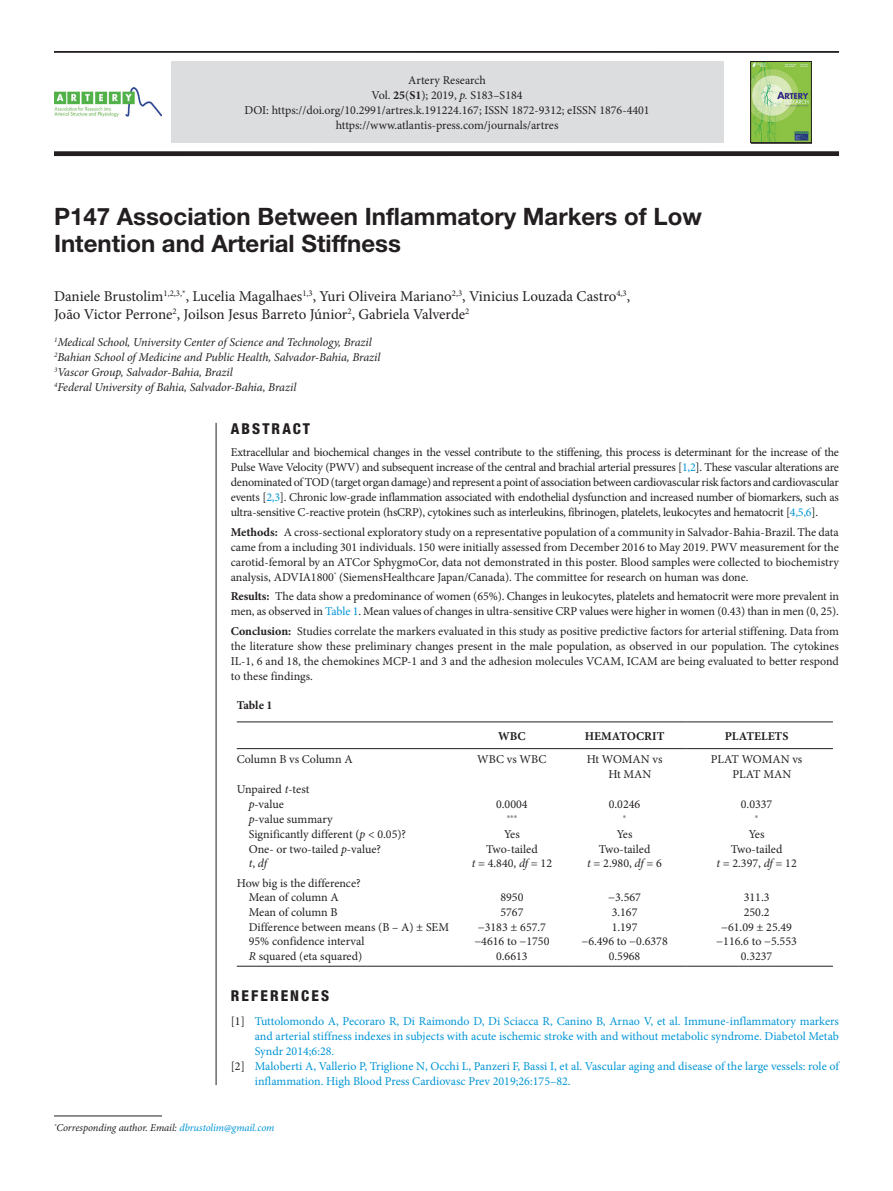
<style>
.page{position:relative;width:893px;height:1191px;background:#fff}
.page>*{position:absolute;margin:0;border:0;box-sizing:border-box;transform-origin:0 0}
.article_title{font:700 24px/27px "Helvetica Neue LT Std";color:#231f20}
.author_name{font:15px/18px "Minion Pro";color:#231f20}
.article_info{font:800 condensed 15px "Helvetica Neue LT Std";letter-spacing:.14em;color:#231f20}
.abstract{font:800 condensed 15px "Helvetica Neue LT Std";letter-spacing:.14em;color:#231f20}
.abstract_text{font:12px/15px "Minion Pro";letter-spacing:-.01em;color:#231f20;text-align:justify}
.table-body{font:12px/15px "Minion Pro";color:#231f20}
.Ref_text{font:12px/15px "Minion Pro";color:#0095d5;text-align:justify}
.author-affil{font:italic 12px "Minion Pro";letter-spacing:-.005em;color:#231f20}
.table-col-head{font:700 12px "Minion Pro";color:#231f20}
.table-title{font:700 12px "Minion Pro";letter-spacing:-.005em;color:#231f20}
.table-body-2{font:italic 12px "Minion Pro";color:#231f20}
.corres_author{font:italic 10.5px "Minion Pro";letter-spacing:-.01em;color:#231f20}
.s1{font-weight:700}
.s2{font-style:italic}
.s3{color:#0095d5}
.s4{font-style:normal}
.s5{color:#231f20}
</style>
<div class="page">
<img style="left:54px;top:88px;width:108px;height:28px">
<hr style="left:54px;top:51px;width:785px;height:2px;background:#231f20">
<div style="left:54px;top:151px;width:785px;height:5px;background:#231f20"></div>
<div style="left:171px;top:62px;width:552px;height:81px;background:#dcdddf"></div>
<div style="left:751px;top:62px;width:61px;height:81px;background:#231f20;opacity:.55"></div>
<div style="left:751px;top:61px;width:60px;height:82px;border:1px solid #231f20"></div>
<hr style="left:237px;top:721px;width:224px;height:1px;background:#231f20">
<hr style="left:461px;top:721px;width:108px;height:1px;background:#231f20">
<hr style="left:569px;top:721px;width:117px;height:1px;background:#231f20">
<hr style="left:686px;top:721px;width:147px;height:1px;background:#231f20">
<hr style="left:237px;top:965px;width:224px;height:1px;background:#231f20">
<hr style="left:461px;top:965px;width:108px;height:1px;background:#231f20">
<hr style="left:569px;top:965px;width:117px;height:1px;background:#231f20">
<hr style="left:686px;top:965px;width:147px;height:1px;background:#231f20">
<hr style="left:461px;top:748px;width:108px;height:1px;background:#231f20">
<hr style="left:569px;top:748px;width:117px;height:1px;background:#231f20">
<hr style="left:686px;top:748px;width:147px;height:1px;background:#231f20">
<hr style="left:237px;top:748px;width:224px;height:1px;background:#231f20">
<hr style="left:216px;top:423px;width:1px;height:662px;background:#231f20">
<hr style="left:54px;top:1115px;width:108px;height:1px;background:#231f20">
<p class="abstract_text" style="left:371px;top:73px;width:153px;text-align:center">Artery Research<br>Vol. <span class="s1">25</span>(<span class="s1">S1</span>); 2019, <span class="s2">p.</span> S183–S184</p>
<p class="abstract_text" style="left:244px;top:103px;width:407px;text-align:center">DOI: https://doi.org/10.2991/artres.k.191224.167; ISSN 1872-9312; eISSN 1876-4401 https://www.atlantis-press.com/journals/artres</p>
<p class="abstract_text" style="left:370px;top:88px;width:156px">Vol. <span class="s1">0</span>(<span class="s1">0</span>); Month (2019), <span class="s2">pp.</span> 0–0</p>
<p class="abstract_text" style="left:447px;top:103px;width:33px">03 003</p>
<p class="article_title" style="left:54px;top:202px;width:649px">P147 Association Between Inflammatory Markers of Low<br>Intention and Arterial Stiffness</p>
<p class="author_name" style="left:54px;top:288px;width:578px">Daniele Brustolim<sup>1,2,3,*</sup>, Lucelia Magalhaes<sup>1,3</sup>, Yuri Oliveira Mariano<sup>2,3</sup>, Vinicius Louzada Castro<sup>4,3</sup>,<br>João Victor Perrone<sup>2</sup>, Joilson Jesus Barreto Júnior<sup>2</sup>, Gabriela Valverde<sup>2</sup></p>
<p class="author-affil" style="left:54px;top:334px;width:319px"><sup>1</sup>Medical School, University Center of Science and Technology, Brazil</p>
<p class="author-affil" style="left:54px;top:349px;width:328px"><sup>2</sup>Bahian School of Medicine and Public Health, Salvador-Bahia, Brazil</p>
<p class="author-affil" style="left:54px;top:364px;width:180px"><sup>3</sup>Vascor Group, Salvador-Bahia, Brazil</p>
<p class="author-affil" style="left:54px;top:379px;width:244px"><sup>4</sup>Federal University of Bahia, Salvador-Bahia, Brazil</p>
<p class="abstract" style="left:231px;top:419px;width:81px">ABSTRACT</p>
<p class="abstract_text" style="left:231px;top:445px;width:610px">Extracellular and biochemical changes in the vessel contribute to the stiffening, this process is determinant for the increase of the Pulse Wave Velocity (PWV) and subsequent increase of the central and brachial arterial pressures [<span class="s3">1,2</span>]. These vascular alterations are denominated of TOD (target organ damage) and represent a point of association between cardiovascular risk factors and cardiovascular events [<span class="s3">2,3</span>]. Chronic low-grade inflammation associated with endothelial dysfunction and increased number of biomarkers, such as ultra-sensitive C-reactive protein (hsCRP), cytokines such as interleukins, fibrinogen, platelets, leukocytes and hematocrit [<span class="s3">4,5,6</span>].</p>
<p class="abstract_text" style="left:231px;top:524px;width:610px"><span class="s1">Methods:</span> A cross-sectional exploratory study on a representative population of a community in Salvador-Bahia-Brazil. The data came from a including 301 individuals. 150 were initially assessed from December 2016 to May 2019. PWV measurement for the carotid-femoral by an ATCor SphygmoCor, data not demonstrated in this poster. Blood samples were collected to biochemistry analysis, ADVIA1800<sup>®</sup> (SiemensHealthcare Japan/Canada). The committee for research on human was done.</p>
<p class="abstract_text" style="left:231px;top:589px;width:610px"><span class="s1">Results:</span> The data show a predominance of women (65%). Changes in leukocytes, platelets and hematocrit were more prevalent in men, as observed in <span class="s3">Table 1</span>. Mean values of changes in ultra-sensitive CRP values were higher in women (0.43) than in men (0, 25).</p>
<p class="abstract_text" style="left:231px;top:623px;width:610px"><span class="s1">Conclusion:</span> Studies correlate the markers evaluated in this study as positive predictive factors for arterial stiffening. Data from the literature show these preliminary changes present in the male population, as observed in our population. The cytokines IL-1, 6 and 18, the chemokines MCP-1 and 3 and the adhesion molecules VCAM, ICAM are being evaluated to better respond to these findings.</p>
<p class="table-title" style="left:237px;top:697px;width:37px">Table 1</p>
<p class="table-col-head" style="left:498px;top:727px;width:29px">WBC</p>
<p class="table-col-head" style="left:585px;top:727px;width:81px">HEMATOCRIT</p>
<p class="table-col-head" style="left:725px;top:727px;width:65px">PLATELETS</p>
<p class="table-body" style="left:237px;top:752px;width:117px">Column B vs Column A</p>
<p class="table-body" style="left:477px;top:752px;width:71px">WBC vs WBC</p>
<p class="table-body" style="left:608px;top:752px;width:56px;text-indent:-22px">Ht WOMAN vs<br>Ht MAN</p>
<p class="table-body" style="left:732px;top:752px;width:71px;text-indent:-22px">PLAT WOMAN vs<br>PLAT MAN</p>
<p class="table-body" style="left:237px;top:782px;width:74px">Unpaired <span class="s2">t</span>-test</p>
<p class="table-body" style="left:249px;top:796px;width:37px"><span class="s2">p-</span>value</p>
<p class="table-body" style="left:496px;top:796px;width:33px">0.0004</p>
<p class="table-body" style="left:609px;top:796px;width:33px">0.0246</p>
<p class="table-body" style="left:741px;top:796px;width:33px">0.0337</p>
<p class="table-body" style="left:249px;top:811px;width:85px"><span class="s2">p</span>-value summary</p>
<p class="table-body" style="left:249px;top:826px;width:159px">Significantly different (<span class="s2">p</span> &lt; 0.05)?</p>
<p class="table-body" style="left:504px;top:826px;width:17px">Yes</p>
<p class="table-body" style="left:617px;top:826px;width:17px">Yes</p>
<p class="table-body" style="left:749px;top:826px;width:17px">Yes</p>
<p class="table-body" style="left:249px;top:841px;width:134px">One- or two-tailed <span class="s2">p</span>-value?</p>
<p class="table-body" style="left:486px;top:841px;width:53px">Two-tailed</p>
<p class="table-body" style="left:599px;top:841px;width:53px">Two-tailed</p>
<p class="table-body" style="left:731px;top:841px;width:53px">Two-tailed</p>
<p class="table-body-2" style="left:249px;top:855px;width:20px">t<span class="s4">,</span> df</p>
<p class="table-body" style="left:472px;top:856px;width:82px"><span class="s2">t</span> = 4.840, <span class="s2">df</span> = 12</p>
<p class="table-body" style="left:587px;top:856px;width:76px"><span class="s2">t</span> = 2.980, <span class="s2">df</span> = 6</p>
<p class="table-body" style="left:716px;top:856px;width:82px"><span class="s2">t</span> = 2.397, <span class="s2">df</span> = 12</p>
<p class="table-body" style="left:237px;top:875px;width:125px">How big is the difference?</p>
<p class="table-body" style="left:249px;top:890px;width:92px">Mean of column A</p>
<p class="table-body" style="left:500px;top:890px;width:25px">8950</p>
<p class="table-body" style="left:608px;top:890px;width:34px">−3.567</p>
<p class="table-body" style="left:744px;top:890px;width:27px">311.3</p>
<p class="table-body" style="left:249px;top:904px;width:90px">Mean of column B</p>
<p class="table-body" style="left:500px;top:904px;width:25px">5767</p>
<p class="table-body" style="left:612px;top:904px;width:27px">3.167</p>
<p class="table-body" style="left:744px;top:904px;width:27px">250.2</p>
<p class="table-body" style="left:249px;top:919px;width:202px">Difference between means (B – A) ± SEM</p>
<p class="table-body" style="left:478px;top:919px;width:70px">−3183 ± 657.7</p>
<p class="table-body" style="left:612px;top:919px;width:27px">1.197</p>
<p class="table-body" style="left:721px;top:919px;width:72px">−61.09 ± 25.49</p>
<p class="table-body" style="left:249px;top:934px;width:117px">95% confidence interval</p>
<p class="table-body" style="left:474px;top:934px;width:77px">−4616 to −1750</p>
<p class="table-body" style="left:581px;top:934px;width:88px">−6.496 to −0.6378</p>
<p class="table-body" style="left:716px;top:934px;width:82px">−116.6 to −5.553</p>
<p class="table-body" style="left:249px;top:949px;width:115px"><span class="s2">R</span> squared (eta squared)</p>
<p class="table-body" style="left:496px;top:949px;width:33px">0.6613</p>
<p class="table-body" style="left:609px;top:949px;width:33px">0.5968</p>
<p class="table-body" style="left:741px;top:949px;width:33px">0.3237</p>
<p class="article_info" style="left:231px;top:986px;width:100px">REFERENCES</p>
<p class="Ref_text" style="left:255px;top:1013px;width:586px;text-indent:-24px"><span class="s5">[1]</span> Tuttolomondo A, Pecoraro R, Di Raimondo D, Di Sciacca R, Canino B, Arnao V, et al. Immune-inflammatory markers and arterial stiffness indexes in subjects with acute ischemic stroke with and without metabolic syndrome. Diabetol Metab Syndr 2014;6:28.</p>
<p class="Ref_text" style="left:255px;top:1058px;width:586px;text-indent:-24px"><span class="s5">[2]</span> Maloberti A, Vallerio P, Triglione N, Occhi L, Panzeri F, Bassi I, et al. Vascular aging and disease of the large vessels: role of inflammation. High Blood Press Cardiovasc Prev 2019;26:175–82.</p>
<p class="corres_author" style="left:54px;top:1120px;width:222px"><sup>*</sup>Corresponding author. Email: <span class="s3">dbrustolim@gmail.com</span></p>
</div>
